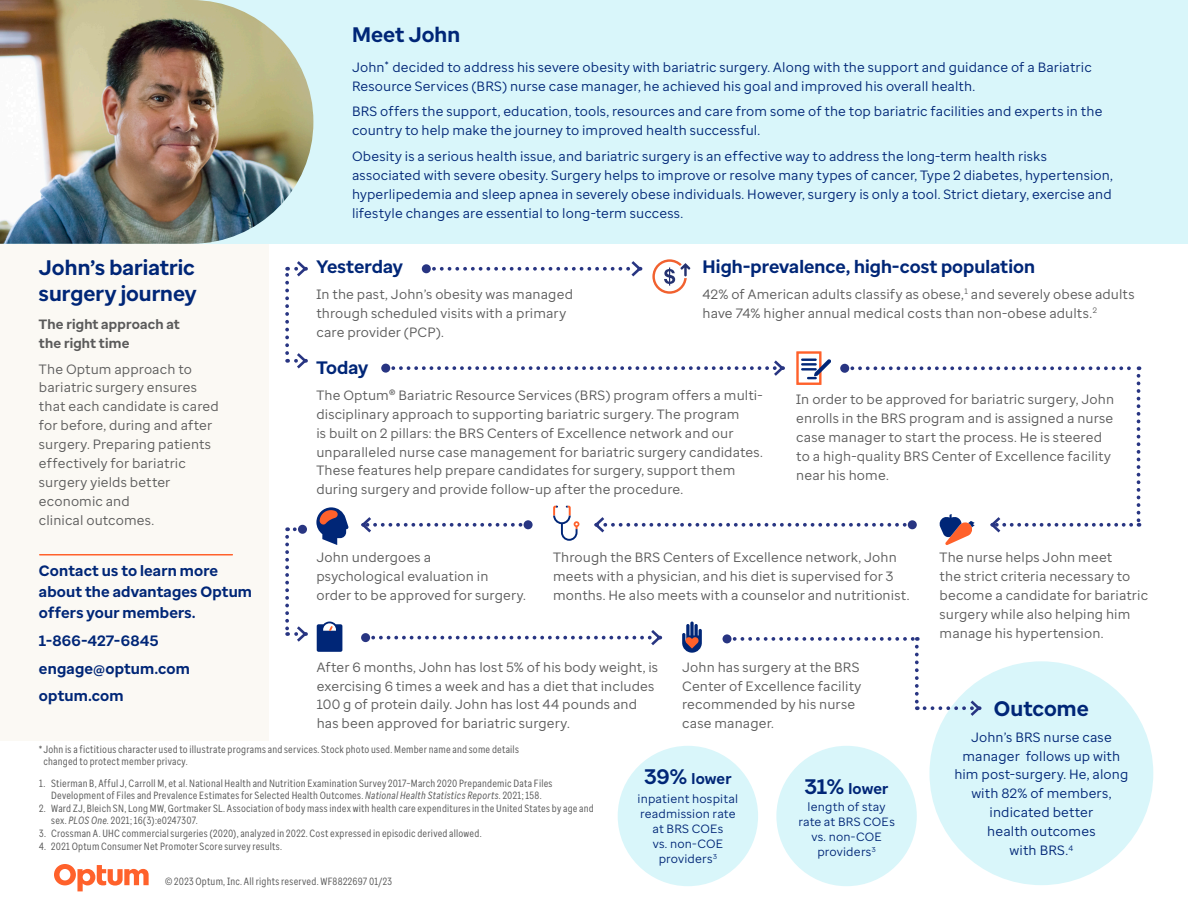
<style>
.page{position:relative;width:1188px;height:918px;background:#fff}
.page>*{position:absolute;margin:0;border:0;box-sizing:border-box;transform-origin:0 0}
.Subhead{font:700 21px/25.2px "Optum Sans";letter-spacing:.005em;color:#002677}
.Body{font:700 21px "Optum Sans";color:#002677}
.Body-2{font:700 18px "Optum Sans";letter-spacing:.005em;color:#002677}
.Call_to_action{font:700 15px/21px "Optum Sans";letter-spacing:.01em;color:#002677}
.subhead_2{font:700 15px "Optum Sans";letter-spacing:.005em;color:#002677}
.Body-3{font:13.5px/18.9px "Optum Sans";letter-spacing:.01em;color:#5a5a5a}
.Body-4{font:13.5px/18.9px "Optum Sans";letter-spacing:.01em;color:#002677}
.Body-5{font:700 13.5px/18.9px "Optum Sans";letter-spacing:.015em;color:#5a5a5a}
.Body-6{font:12px/15px "Optum Sans";letter-spacing:.015em;color:#002677;text-align:center}
.Legal{font:10.5px/12px "Optum Sans Cond";letter-spacing:.02em;color:#5a5a5a}
.s1{font-style:italic}
.s2{font-size:21px}
</style>
<div class="page">
<div style="left:0;top:244px;width:268px;height:497px;background:#fbf9f4"></div>
<div style="left:0;top:0;width:1188px;height:244px;background:#d9f6fa"></div>
<img style="left:0;top:0;width:313px;height:244px">
<hr style="left:40px;top:554px;width:192px;height:2px;background:#ff612b">
<svg style="left:54px;top:864px;width:95px;height:27px"></svg>
<div style="left:929px;top:661px;width:224px;height:224px;background:#d9f6fa;border-radius:50%"></div>
<div style="left:618px;top:746px;width:140px;height:140px;background:#d9f6fa;border-radius:50%"></div>
<div style="left:776px;top:746px;width:141px;height:140px;background:#d9f6fa;border-radius:50%"></div>
<svg style="left:852px;top:366px;width:288px;height:4px"></svg>
<svg style="left:1137px;top:376px;width:3px;height:151px"></svg>
<div style="left:840px;top:364px;width:9px;height:9px;background:#283582;border-radius:50%"></div>
<svg style="left:990px;top:517px;width:141px;height:16px"></svg>
<svg style="left:287px;top:527px;width:8px;height:4px"></svg>
<div style="left:298px;top:525px;width:9px;height:9px;background:#283582;border-radius:50%"></div>
<svg style="left:285px;top:537px;width:23px;height:105px"></svg>
<svg style="left:285px;top:261px;width:23px;height:108px"></svg>
<div style="left:422px;top:264px;width:9px;height:9px;background:#283582;border-radius:50%"></div>
<svg style="left:434px;top:261px;width:209px;height:16px"></svg>
<div style="left:908px;top:520px;width:9px;height:9px;background:#283582;border-radius:50%"></div>
<svg style="left:594px;top:517px;width:311px;height:16px"></svg>
<div style="left:524px;top:520px;width:9px;height:9px;background:#283582;border-radius:50%"></div>
<svg style="left:361px;top:517px;width:160px;height:16px"></svg>
<div style="left:361px;top:633px;width:9px;height:9px;background:#283582;border-radius:50%"></div>
<svg style="left:373px;top:630px;width:290px;height:15px"></svg>
<div style="left:381px;top:364px;width:9px;height:9px;background:#283582;border-radius:50%"></div>
<svg style="left:393px;top:360px;width:392px;height:16px"></svg>
<svg style="left:652px;top:259px;width:38px;height:35px"></svg>
<svg style="left:796px;top:351px;width:35px;height:34px"></svg>
<svg style="left:553px;top:506px;width:26px;height:35px"></svg>
<svg style="left:316px;top:507px;width:32px;height:38px"></svg>
<svg style="left:940px;top:514px;width:35px;height:31px"></svg>
<svg style="left:682px;top:622px;width:20px;height:31px"></svg>
<svg style="left:317px;top:622px;width:25px;height:30px"></svg>
<svg style="left:735px;top:637px;width:183px;height:4px"></svg>
<svg style="left:915px;top:647px;width:4px;height:63px"></svg>
<div style="left:723px;top:634px;width:9px;height:9px;background:#283582;border-radius:50%"></div>
<svg style="left:925px;top:698px;width:57px;height:21px"></svg>
<p class="Subhead" style="left:352px;top:22px;width:110px">Meet John</p>
<p class="Body-4" style="left:352px;top:58px;width:741px">John<sup>*</sup> decided to address his severe obesity with bariatric surgery. Along with the support and guidance of a Bariatric<br>Resource Services (BRS) nurse case manager, he achieved his goal and improved his overall health.</p>
<p class="Body-4" style="left:352px;top:102px;width:752px">BRS offers the support, education, tools, resources and care from some of the top bariatric facilities and experts in the country to help make the journey to improved health successful.</p>
<p class="Body-4" style="left:352px;top:147px;width:762px">Obesity is a serious health issue, and bariatric surgery is an effective way to address the long-term health risks associated with severe obesity. Surgery helps to improve or resolve many types of cancer, Type 2 diabetes, hypertension, hyperlipedemia and sleep apnea in severely obese individuals. However, surgery is only a tool. Strict dietary, exercise and lifestyle changes are essential to long-term success.</p>
<p class="Body-2" style="left:703px;top:255px;width:334px">High-prevalence, high-cost population</p>
<p class="Body-3" style="left:703px;top:284px;width:434px">42% of American adults classify as obese,<sup>1</sup> and severely obese adults have 74% higher annual medical costs than non-obese adults.<sup>2</sup></p>
<p class="Subhead" style="left:39px;top:255px;width:159px">John’s bariatric surgery journey</p>
<p class="Body-2" style="left:316px;top:255px;width:88px">Yesterday</p>
<p class="Body-3" style="left:316px;top:284px;width:258px">In the past, John’s obesity was managed through scheduled visits with a primary care provider (PCP).</p>
<p class="Body-5" style="left:39px;top:315px;width:142px">The right approach at the right time</p>
<p class="Body-3" style="left:39px;top:359px;width:181px">The Optum approach to bariatric surgery ensures that each candidate is cared for before, during and after surgery. Preparing patients effectively for bariatric surgery yields better economic and<br>clinical outcomes.</p>
<p class="Body-2" style="left:316px;top:356px;width:53px">Today</p>
<p class="Body-3" style="left:316px;top:386px;width:448px">The Optum<sup>®</sup> Bariatric Resource Services (BRS) program offers a multi&shy;disciplinary approach to supporting bariatric surgery. The program<br>is built on 2 pillars: the BRS Centers of Excellence network and our unparalleled nurse case management for bariatric surgery candidates.<br>These features help prepare candidates for surgery, support them during surgery and provide follow-up after the procedure.</p>
<p class="Body-3" style="left:796px;top:390px;width:319px">In order to be approved for bariatric surgery, John enrolls in the BRS program and is assigned a nurse case manager to start the process. He is steered to a high-quality BRS Center of Excellence facility near his home.</p>
<p class="Call_to_action" style="left:39px;top:560px;width:215px">Contact us to learn more about the advantages Optum offers your members.</p>
<p class="Call_to_action" style="left:39px;top:630px;width:121px">1-866-427-6845</p>
<p class="Call_to_action" style="left:39px;top:658px;width:153px">engage@optum.com</p>
<p class="Call_to_action" style="left:39px;top:686px;width:86px">optum.com</p>
<p class="Body-3" style="left:316px;top:548px;width:211px">John undergoes a<br>psychological evaluation in order to be approved for surgery.</p>
<p class="Body-3" style="left:553px;top:548px;width:358px">Through the BRS Centers of Excellence network, John meets with a physician, and his diet is supervised for 3 months. He also meets with a counselor and nutritionist.</p>
<p class="Body-3" style="left:317px;top:657px;width:343px">After 6 months, John has lost 5% of his body weight, is exercising 6 times a week and has a diet that includes 100 g of protein daily. John has lost 44 pounds and has been approved for bariatric surgery.</p>
<p class="Body-3" style="left:682px;top:657px;width:181px">John has surgery at the BRS<br>Center of Excellence facility recommended by his nurse case manager.</p>
<p class="Legal" style="left:43px;top:743px;width:477px;text-indent:-5px">*John is a fictitious character used to illustrate programs and services. Stock photo used. Member name and some details changed to protect member privacy.</p>
<p class="Legal" style="left:39px;top:777px;width:515px;text-align:center">1. Stierman B, Afful J, Carroll M, et al. National Health and Nutrition Examination Survey 2017–March 2020 Prepandemic Data Files<br>Development of Files and Prevalence Estimates for Selected Health Outcomes. <span class="s1">National Health Statistics Reports.</span> 2021; 158.</p>
<p class="Legal" style="left:51px;top:803px;width:544px;text-indent:-12px">2. Ward ZJ, Bleich SN, Long MW, Gortmaker SL. Association of body mass index with health care expenditures in the United States by age and sex. <span class="s1">PLOS One.</span> 2021; 16(3):e0247307.</p>
<p class="Legal" style="left:39px;top:828px;width:444px">3. Crossman A. UHC commercial surgeries (2020), analyzed in 2022. Cost expressed in episodic derived allowed.</p>
<p class="Legal" style="left:39px;top:841px;width:244px">4. 2021 Optum Consumer Net Promoter Score survey results.</p>
<p class="Legal" style="left:165px;top:875px;width:228px">© 2023 Optum, Inc. All rights reserved. WF8822697 01/23</p>
<p class="subhead_2" style="left:644px;top:769px;width:89px"><span class="s2">39%</span> lower</p>
<p class="Body-6" style="left:638px;top:791px;width:102px">inpatient hospital readmission rate at BRS COEs<br>vs. non-COE providers<sup>3</sup></p>
<p class="subhead_2" style="left:805px;top:779px;width:85px"><span class="s2">31%</span> lower</p>
<p class="Body-6" style="left:798px;top:800px;width:98px">length of stay rate at BRS COEs vs. non-COE providers<sup>3</sup></p>
<p class="Body-3" style="left:940px;top:548px;width:210px">The nurse helps John meet<br>the strict criteria necessary to become a candidate for bariatric surgery while also helping him manage his hypertension.</p>
<p class="Body" style="left:994px;top:695px;width:96px">Outcome</p>
<p class="Body-4" style="left:954px;top:727px;width:176px;text-align:center">John’s BRS nurse case manager follows up with him post-surgery. He, along with 82% of members, indicated better<br>health outcomes<br>with BRS.<sup>4</sup></p>
</div>
